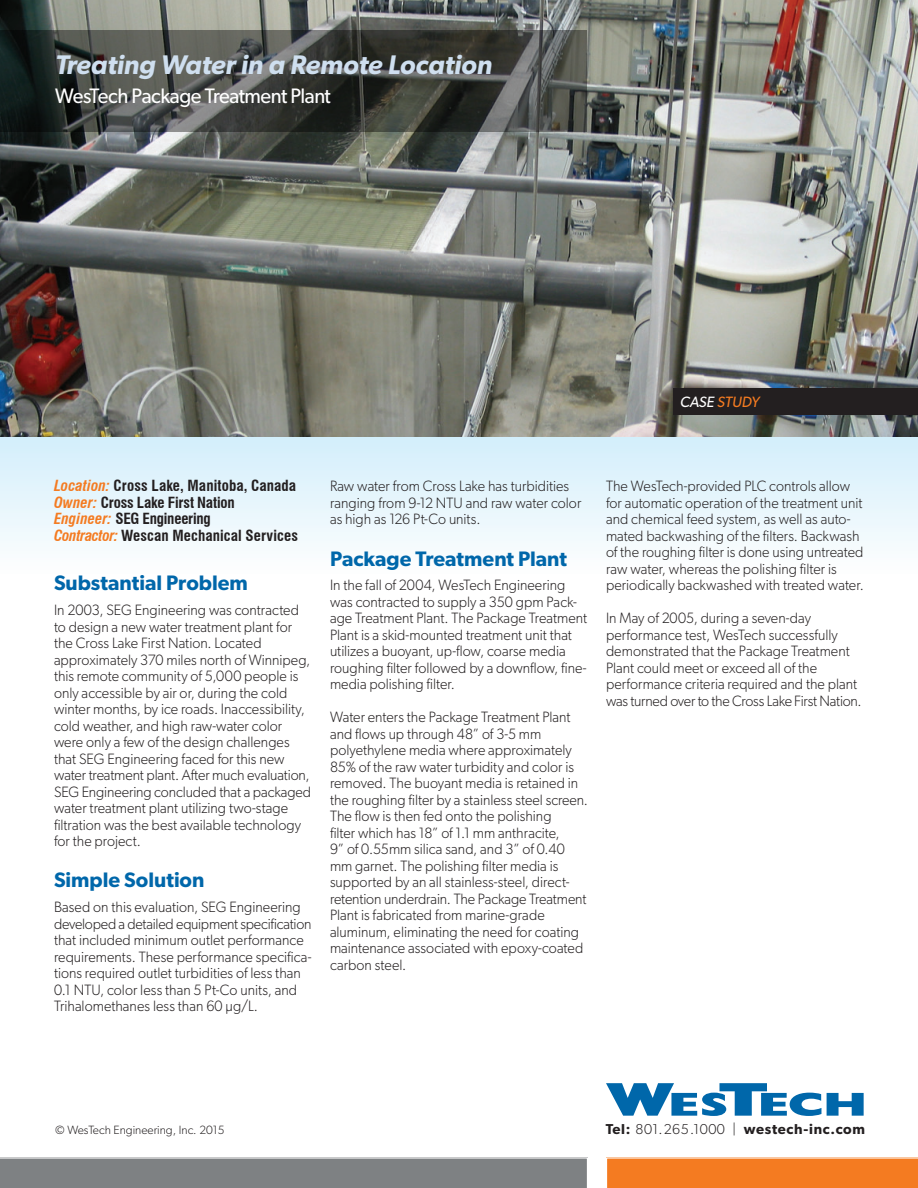
<style>
.page{position:relative;width:918px;height:1188px;background:#fff}
.page>*{position:absolute;margin:0;border:0;box-sizing:border-box;transform-origin:0 0}
.t1{font:italic 600 27px "Gibson";color:#cfdfef}
.t2{font:600 21px "Gibson";color:#0067aa}
.t3{font:21px "Gibson";letter-spacing:-.025em;color:#fff;scale:.96 1}
.t4{font:300 15px/16.5px "Gibson";color:#231f20;scale:.96 1}
.t5{font:700 condensed 15px/16.5px "Swiss 721 BT";letter-spacing:.005em;color:#231f20}
.t6{font:italic 15px "Gibson";color:#f47b21}
.t7{font:600 14.4px "Gibson";letter-spacing:.05em;color:#231f20}
.t8{font:300 12px "Gibson";color:#231f20}
.s1{color:#fff}
.s2{font-style:italic;color:#f47b21}
.s3{font-weight:300}
</style>
<div class="page">
<div style="left:0;top:436px;width:918px;height:149px;background:linear-gradient(to bottom,#d2eefb,#fffffe)"></div>
<img style="left:0;top:0;width:918px;height:436px">
<svg style="left:0;top:30px;width:586px;height:102px"></svg>
<div style="left:673px;top:388px;width:245px;height:27px;background:#231f20"></div>
<div style="left:0;top:1157px;width:588px;height:31px;background:#7e8183"></div>
<svg style="left:606px;top:1157px;width:312px;height:31px"></svg>
<svg style="left:606px;top:1083px;width:258px;height:33px"></svg>
<h1 class="t1" style="left:55px;top:49px;width:439px">Treating Water in a Remote Location</h1>
<h2 class="t3" style="left:55px;top:83px;width:289px">WesTech Package Treatment Plant</h2>
<p class="t6" style="left:680px;top:393px;width:81px"><span class="s1">CASE</span> STUDY</p>
<p class="t5" style="left:54px;top:478px;width:245px"><span class="s2">Location:</span> Cross Lake, Manitoba, Canada <span class="s2">Owner:</span> Cross Lake First Nation<br><span class="s2">Engineer:</span> SEG Engineering<br><span class="s2">Contractor:</span> Wescan Mechanical Services</p>
<h2 class="t2" style="left:54px;top:570px;width:195px">Substantial Problem</h2>
<p class="t4" style="left:54px;top:601px;width:269px">In 2003, SEG Engineering was contracted to design a new water treatment plant for the Cross Lake First Nation. Located approximately 370 miles north of Winnipeg, this remote community of 5,000 people is only accessible by air or, during the cold winter months, by ice roads. Inaccessibility, cold weather, and high raw-water color were only a few of the design challenges that SEG Engineering faced for this new water treatment plant. After much evaluation, SEG Engineering concluded that a packaged water treatment plant utilizing two-stage filtration was the best available technology for the project.</p>
<h2 class="t2" style="left:54px;top:867px;width:152px">Simple Solution</h2>
<p class="t4" style="left:54px;top:898px;width:270px">Based on this evaluation, SEG Engineering developed a detailed equipment specification that included minimum outlet performance requirements. These performance specifica&shy;tions required outlet turbidities of less than 0.1 NTU, color less than 5 Pt-Co units, and Trihalomethanes less than 60 μg/L.</p>
<p class="t4" style="left:330px;top:478px;width:263px">Raw water from Cross Lake has turbidities ranging from 9-12 NTU and raw water color as high as 126 Pt-Co units.</p>
<h2 class="t2" style="left:330px;top:546px;width:239px">Package Treatment Plant</h2>
<p class="t4" style="left:330px;top:577px;width:269px">In the fall of 2004, WesTech Engineering was contracted to supply a 350 gpm Pack&shy;age Treatment Plant. The Package Treatment Plant is a skid-mounted treatment unit that utilizes a buoyant, up-flow, coarse media roughing filter followed by a downflow, fine&shy;media polishing filter.</p>
<p class="t4" style="left:330px;top:709px;width:270px">Water enters the Package Treatment Plant and flows up through 48” of 3-5 mm polyethylene media where approximately 85% of the raw water turbidity and color is removed. The buoyant media is retained in the roughing filter by a stainless steel screen.<br>The flow is then fed onto the polishing<br>filter which has 18” of 1.1 mm anthracite,<br>9” of 0.55mm silica sand, and 3” of 0.40 mm garnet. The polishing filter media is supported by an all stainless-steel, direct&shy;retention underdrain. The Package Treatment Plant is fabricated from marine-grade aluminum, eliminating the need for coating maintenance associated with epoxy-coated carbon steel.</p>
<p class="t4" style="left:606px;top:478px;width:270px">The WesTech-provided PLC controls allow for automatic operation of the treatment unit and chemical feed system, as well as auto&shy;mated backwashing of the filters. Backwash of the roughing filter is done using untreated raw water, whereas the polishing filter is periodically backwashed with treated water.</p>
<p class="t4" style="left:606px;top:610px;width:268px">In May of 2005, during a seven-day performance test, WesTech successfully demonstrated that the Package Treatment Plant could meet or exceed all of the performance criteria required and the plant was turned over to the Cross Lake First Nation.</p>
<p class="t8" style="left:55px;top:1122px;width:171px">© WesTech Engineering, Inc. 2015</p>
<p class="t7" style="left:606px;top:1120px;width:261px">Tel: <span class="s3">801.265.1000 |</span> westech-inc.com</p>
</div>
